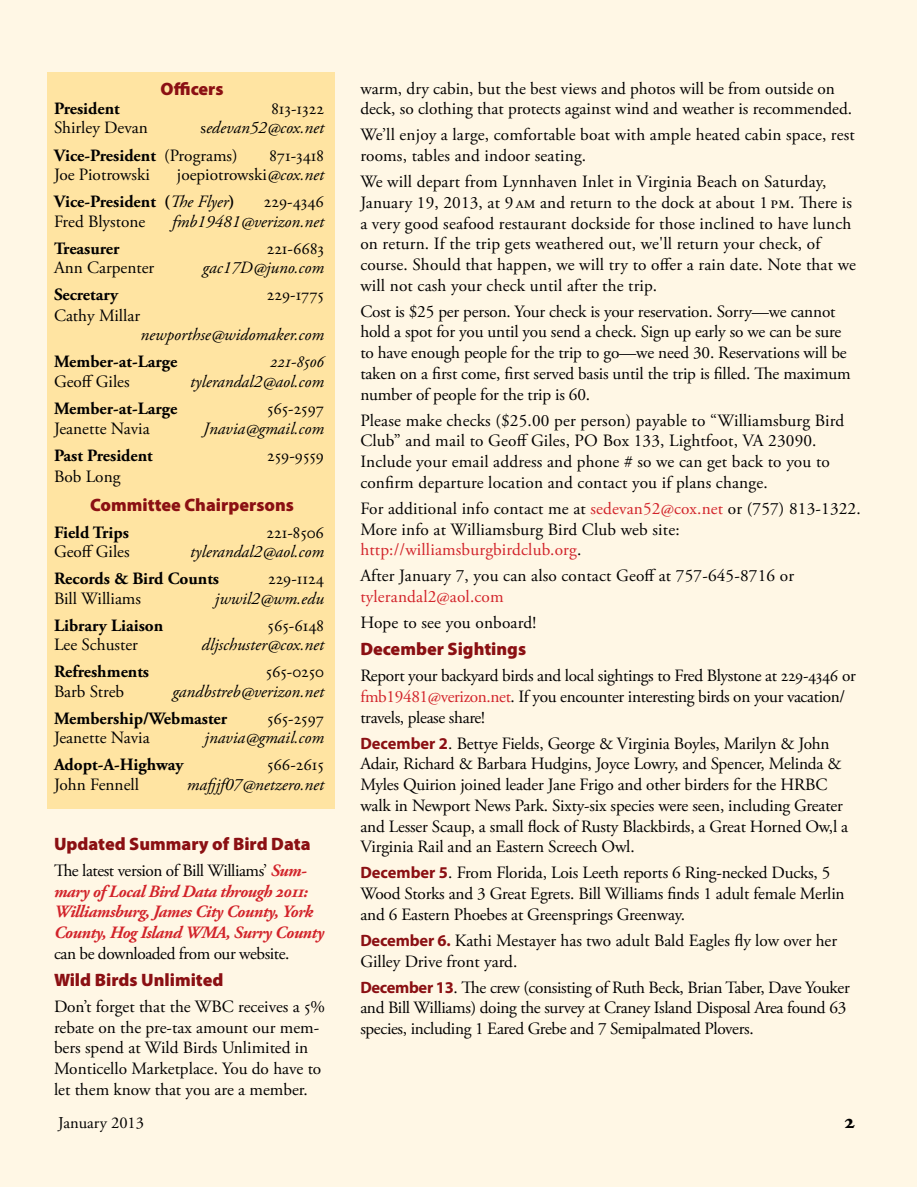
<style>
.page{position:relative;width:918px;height:1188px;background:#fff}
.page>*{position:absolute;margin:0;border:0;box-sizing:border-box;transform-origin:0 0}
.t1{font:700 21px "Adobe Garamond Pro";color:#000}
.t2{font:900 18px "Myriad Pro";color:#8b1013}
.t3{font:17.25px/20.7px "Adobe Garamond Pro";color:#000}
.t4{font:17.25px/20.7px "Adobe Garamond Pro";letter-spacing:-.02em;color:#000}
.t5{font:italic 17.25px/27px "Adobe Garamond Pro";color:#000}
.t6{font:700 17.25px "Adobe Garamond Pro";color:#000}
.t7{font:italic 700 17.25px/20.7px "Adobe Garamond Pro";letter-spacing:-.025em;color:#d2232a}
.t8{font:17.25px "Adobe Garamond Pro";letter-spacing:-.025em;color:#000}
.t9{font:17.25px "Adobe Garamond Pro";letter-spacing:.01em;color:#d2232a}
.t10{font:16.5px "Adobe Garamond Pro";color:#000}
.s1{font-style:normal}
.s2{font-weight:700;font-style:normal}
.s3{font-weight:400;font-style:normal;color:#000}
.s4{color:#d2232a}
.s5{font-family:"Myriad Pro";font-weight:700;font-size:16.5px;color:#8b1013}
</style>
<div class="page">
<div style="left:1px;top:1px;width:916px;height:1186px;background:#fff7e5"></div>
<div style="left:48px;top:72px;width:287px;height:737px;background:#ffe4a2"></div>
<p class="t2" style="left:161px;top:76px;width:65px">Officers</p>
<p class="t6" style="left:54px;top:98px;width:67px">President</p>
<p class="t3" style="left:271px;top:99px;width:54px">813-1322</p>
<p class="t3" style="left:54px;top:118px;width:95px">Shirley Devan</p>
<p class="t5" style="left:54px;top:115px;width:271px;text-indent:146px"><span class="s1">s</span>edevan52@cox.net<br><span class="s2">Vice-President</span> <span class="s1">(Programs)</span></p>
<p class="t3" style="left:270px;top:145px;width:56px">871-3418</p>
<p class="t3" style="left:54px;top:165px;width:97px">Joe Piotrowski</p>
<p class="t5" style="left:54px;top:162px;width:271px;text-indent:123px"><span class="s1">joepiotrowski</span>@cox.net<br><span class="s2">Vice-President (</span>The Flyer<span class="s2">)</span></p>
<p class="t3" style="left:264px;top:192px;width:62px">229-4346</p>
<p class="t3" style="left:54px;top:211px;width:93px">Fred Blystone</p>
<p class="t5" style="left:172px;top:208px;width:153px">fmb19481@verizon.net</p>
<p class="t6" style="left:54px;top:238px;width:67px">Treasurer</p>
<p class="t3" style="left:267px;top:238px;width:59px">221-6683</p>
<p class="t3" style="left:54px;top:258px;width:102px">Ann Carpenter</p>
<p class="t5" style="left:203px;top:255px;width:123px">gac17D@juno.com</p>
<p class="t6" style="left:54px;top:285px;width:66px">Secretary</p>
<p class="t3" style="left:267px;top:285px;width:59px">229-1775</p>
<p class="t3" style="left:54px;top:306px;width:88px">Cathy Millar</p>
<p class="t5" style="left:141px;top:322px;width:185px">newporthse@widomaker.com</p>
<p class="t6" style="left:54px;top:352px;width:125px">Member-at-Large</p>
<p class="t5" style="left:270px;top:349px;width:55px">221-8506</p>
<p class="t3" style="left:54px;top:372px;width:77px">Geoff Giles</p>
<p class="t5" style="left:190px;top:368px;width:135px">tylerandal2@aol.com</p>
<p class="t6" style="left:54px;top:399px;width:125px">Member-at-Large</p>
<p class="t3" style="left:267px;top:399px;width:58px">565-2597</p>
<p class="t3" style="left:54px;top:418px;width:97px">Jeanette Navia</p>
<p class="t5" style="left:203px;top:415px;width:122px">Jnavia@gmail.com</p>
<p class="t6" style="left:54px;top:445px;width:100px">Past President</p>
<p class="t3" style="left:267px;top:445px;width:58px">259-9559</p>
<p class="t3" style="left:54px;top:467px;width:68px">Bob Long</p>
<p class="t2" style="left:90px;top:493px;width:205px">Committee Chairpersons</p>
<p class="t6" style="left:54px;top:522px;width:76px">Field Trips</p>
<p class="t3" style="left:267px;top:522px;width:59px">221-8506</p>
<p class="t3" style="left:54px;top:542px;width:77px">Geoff Giles</p>
<p class="t5" style="left:190px;top:539px;width:135px">tylerandal2@aol.com</p>
<p class="t6" style="left:54px;top:569px;width:167px">Records &amp; Bird Counts</p>
<p class="t3" style="left:268px;top:569px;width:57px">229-1124</p>
<p class="t3" style="left:54px;top:588px;width:89px">Bill Williams</p>
<p class="t5" style="left:215px;top:585px;width:111px">jwwil2@wm.edu</p>
<p class="t6" style="left:54px;top:615px;width:111px">Library Liaison</p>
<p class="t3" style="left:268px;top:616px;width:58px">565-6148</p>
<p class="t3" style="left:54px;top:635px;width:85px">Lee Schuster</p>
<p class="t5" style="left:202px;top:632px;width:124px">dljschuster@cox.net</p>
<p class="t6" style="left:54px;top:662px;width:97px">Refreshments</p>
<p class="t3" style="left:266px;top:662px;width:60px">565-0250</p>
<p class="t3" style="left:54px;top:682px;width:72px">Barb Streb</p>
<p class="t5" style="left:172px;top:678px;width:153px">gandbstreb@verizon.net</p>
<p class="t6" style="left:54px;top:708px;width:175px">Membership/Webmaster</p>
<p class="t3" style="left:267px;top:709px;width:58px">565-2597</p>
<p class="t3" style="left:54px;top:728px;width:97px">Jeanette Navia</p>
<p class="t5" style="left:205px;top:725px;width:121px">jnavia@gmail.com</p>
<p class="t6" style="left:54px;top:755px;width:131px">Adopt-A-Highway</p>
<p class="t3" style="left:267px;top:755px;width:58px">566-2615</p>
<p class="t3" style="left:54px;top:775px;width:87px">John Fennell</p>
<p class="t5" style="left:187px;top:771px;width:139px">mafjjf07@netzero.net</p>
<p class="t2" style="left:54px;top:832px;width:258px">Updated Summary of Bird Data</p>
<p class="t7" style="left:54px;top:861px;width:272px"><span class="s3">The latest version of Bill Williams’</span> Sum&shy;mary of Local Bird Data through 2011:<br>Williamsburg, James City County, York County, Hog Island WMA, Surry County</p>
<p class="t8" style="left:54px;top:943px;width:237px">can be downloaded from our website.</p>
<p class="t2" style="left:54px;top:968px;width:171px">Wild Birds Unlimited</p>
<p class="t3" style="left:54px;top:997px;width:272px">Don’t forget that the WBC receives a 5% rebate on the pre-tax amount our mem&shy;bers spend at Wild Birds Unlimited in Monticello Marketplace. You do have to let them know that you are a member.</p>
<p class="t3" style="left:360px;top:78px;width:493px">warm, dry cabin, but the best views and photos will be from outside on deck, so clothing that protects against wind and weather is recommended.</p>
<p class="t3" style="left:360px;top:125px;width:496px">We’ll enjoy a large, comfortable boat with ample heated cabin space, rest rooms, tables and indoor seating.</p>
<p class="t3" style="left:360px;top:172px;width:497px">We will depart from Lynnhaven Inlet in Virginia Beach on Saturday, January 19, 2013, at 9 am and return to the dock at about 1 pm. There is a very good seafood restaurant dockside for those inclined to have lunch on return. If the trip gets weathered out, we'll return your check, of course. Should that happen, we will try to offer a rain date. Note that we will not cash your check until after the trip.</p>
<p class="t3" style="left:360px;top:301px;width:492px">Cost is $25 per person. Your check is your reservation. Sorry—we cannot hold a spot for you until you send a check. Sign up early so we can be sure to have enough people for the trip to go—we need 30. Reservations will be taken on a first come, first served basis until the trip is filled. The maximum number of people for the trip is 60.</p>
<p class="t3" style="left:360px;top:410px;width:486px">Please make checks ($25.00 per person) payable to “Williamsburg Bird Club” and mail to Geoff Giles, PO Box 133, Lightfoot, VA 23090.<br>Include your email address and phone # so we can get back to you to confirm departure location and contact you if plans change.</p>
<p class="t3" style="left:360px;top:499px;width:502px">For additional info contact me at <span class="s4">sedevan52@cox.net</span> or (757) 813-1322.<br>More info at Williamsburg Bird Club web site: <span class="s4">http://williamsburgbirdclub.org</span>.</p>
<p class="t3" style="left:360px;top:566px;width:435px">After January 7, you can also contact Geoff at 757-645-8716 or</p>
<p class="t9" style="left:360px;top:586px;width:145px">tylerandal2@aol.com</p>
<p class="t3" style="left:360px;top:613px;width:177px">Hope to see you onboard!</p>
<p class="t2" style="left:360px;top:637px;width:167px">December Sightings</p>
<p class="t4" style="left:360px;top:666px;width:497px">Report your backyard birds and local sightings to Fred Blystone at 229-4346 or <span class="s4">fmb19481@verizon.net</span>. If you encounter interesting birds on your vacation/ travels, please share!</p>
<p class="t3" style="left:360px;top:734px;width:490px"><span class="s5">December 2</span>. Bettye Fields, George &amp; Virginia Boyles, Marilyn &amp; John Adair, Richard &amp; Barbara Hudgins, Joyce Lowry, and Spencer, Melinda &amp; Myles Quirion joined leader Jane Frigo and other birders for the HRBC walk in Newport News Park. Sixty-six species were seen, including Greater and Lesser Scaup, a small flock of Rusty Blackbirds, a Great Horned Ow,l a Virginia Rail and an Eastern Screech Owl.</p>
<p class="t3" style="left:360px;top:863px;width:486px"><span class="s5">December 5</span>. From Florida, Lois Leeth reports 6 Ring-necked Ducks, 5<br>Wood Storks and 3 Great Egrets. Bill Williams finds 1 adult female Merlin and 6 Eastern Phoebes at Greensprings Greenway.</p>
<p class="t3" style="left:360px;top:931px;width:478px"><span class="s5">December 6.</span> Kathi Mestayer has two adult Bald Eagles fly low over her<br>Gilley Drive front yard.</p>
<p class="t4" style="left:360px;top:977px;width:491px"><span class="s5">December 13</span>. The crew (consisting of Ruth Beck, Brian Taber, Dave Youker and Bill Williams) doing the survey at Craney Island Disposal Area found 63 species, including 1 Eared Grebe and 7 Semipalmated Plovers.</p>
<p class="t10" style="left:58px;top:1112px;width:87px">January 2013</p>
<p class="t1" style="left:845px;top:1109px;width:12px">2</p>
<p class="t1" style="left:840px;top:1121px;width:12px">2</p>
</div>
